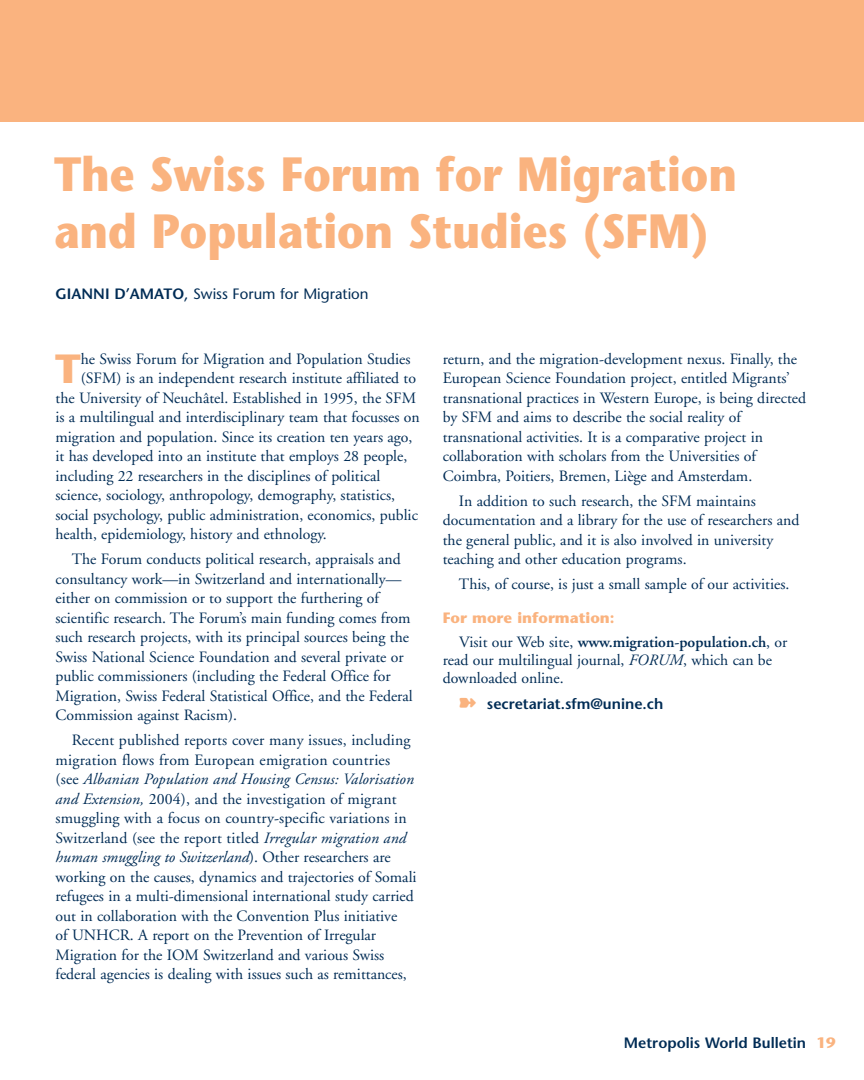
<style>
.page{position:relative;width:864px;height:1080px;background:#fff}
.page>*{position:absolute;margin:0;border:0;box-sizing:border-box;transform-origin:0 0}
.t1{font:700 48px/57px "Stone Sans";color:#fab37f;scale:.9 1}
.t2{font:700 40.65px "Stone Sans";color:#fab37f}
.t3{font:15.75px/19.5px "Adobe Garamond";color:#002c55}
.t4{font:600 15px "Stone Sans";color:#002c55}
.t5{font:15px "Stone Sans";color:#002c55}
.t6{font:700 15px "Stone Sans";color:#fab37f}
.s1{font-weight:600}
.s2{font-style:italic}
.s3{color:#fab37f}
.s4{font-weight:700;color:#fab37f}
</style>
<div class="page">
<div style="left:0;top:0;width:864px;height:122px;background:#fab37f"></div>
<h1 class="t1" style="left:54px;top:151px;width:760px">The Swiss Forum for Migration and Population Studies (SFM)</h1>
<p class="t5" style="left:56px;top:288px;width:315px"><span class="s1">GIANNI D’AMATO</span>, Swiss Forum for Migration</p>
<h2 class="t2" style="left:55px;top:353px;width:27px">T</h2>
<p class="t3" style="left:81px;top:350px;width:331px">he Swiss Forum for Migration and Population Studies</p>
<p class="t3" style="left:81px;top:370px;width:337px">(SFM) is an independent research institute affiliated to</p>
<p class="t3" style="left:56px;top:389px;width:362px">the University of Neuchâtel. Established in 1995, the SFM</p>
<p class="t3" style="left:56px;top:409px;width:366px">is a multilingual and interdisciplinary team that focusses on</p>
<p class="t3" style="left:56px;top:428px;width:359px">migration and population. Since its creation ten years ago,</p>
<p class="t3" style="left:56px;top:448px;width:353px">it has developed into an institute that employs 28 people,</p>
<p class="t3" style="left:56px;top:467px;width:326px">including 22 researchers in the disciplines of political</p>
<p class="t3" style="left:56px;top:487px;width:341px">science, sociology, anthropology, demography, statistics,</p>
<p class="t3" style="left:56px;top:506px;width:364px">social psychology, public administration, economics, public</p>
<p class="t3" style="left:56px;top:526px;width:273px">health, epidemiology, history and ethnology.</p>
<p class="t3" style="left:55px;top:551px;width:359px;text-indent:16px">The Forum conducts political research, appraisals and consultancy work—in Switzerland and internationally— either on commission or to support the furthering of scientific research. The Forum’s main funding comes from such research projects, with its principal sources being the Swiss National Science Foundation and several private or public commissioners (including the Federal Office for Migration, Swiss Federal Statistical Office, and the Federal Commission against Racism).</p>
<p class="t3" style="left:55px;top:732px;width:363px;text-indent:16px">Recent published reports cover many issues, including migration flows from European emigration countries (see <span class="s2">Albanian Population and Housing Census: Valorisation and Extension,</span> 2004), and the investigation of migrant smuggling with a focus on country-specific variations in Switzerland (see the report titled <span class="s2">Irregular migration and human smuggling to Switzerland</span>). Other researchers are working on the causes, dynamics and trajectories of Somali refugees in a multi-dimensional international study carried out in collaboration with the Convention Plus initiative<br>of UNHCR. A report on the Prevention of Irregular Migration for the IOM Switzerland and various Swiss federal agencies is dealing with issues such as remittances,</p>
<p class="t3" style="left:443px;top:350px;width:365px">return, and the migration-development nexus. Finally, the European Science Foundation project, entitled Migrants’ transnational practices in Western Europe, is being directed by SFM and aims to describe the social reality of transnational activities. It is a comparative project in collaboration with scholars from the Universities of Coimbra, Poitiers, Bremen, Liège and Amsterdam.</p>
<p class="t3" style="left:443px;top:492px;width:358px;text-indent:16px">In addition to such research, the SFM maintains documentation and a library for the use of researchers and the general public, and it is also involved in university teaching and other education programs.</p>
<p class="t3" style="left:459px;top:576px;width:332px">This, of course, is just a small sample of our activities.</p>
<p class="t6" style="left:443px;top:612px;width:173px">For more information:</p>
<p class="t3" style="left:443px;top:634px;width:346px;line-height:18px;text-indent:16px">Visit our Web site, <span class="s1">www.migration-population.ch</span>, or read our multilingual journal, <span class="s2">FORUM</span>, which can be downloaded online.</p>
<p class="t4" style="left:459px;top:698px;width:206px"><span class="s3">➽</span> secretariat.sfm@unine.ch</p>
<p class="t4" style="left:624px;top:1037px;width:213px">Metropolis World Bulletin <span class="s4">19</span></p>
</div>
